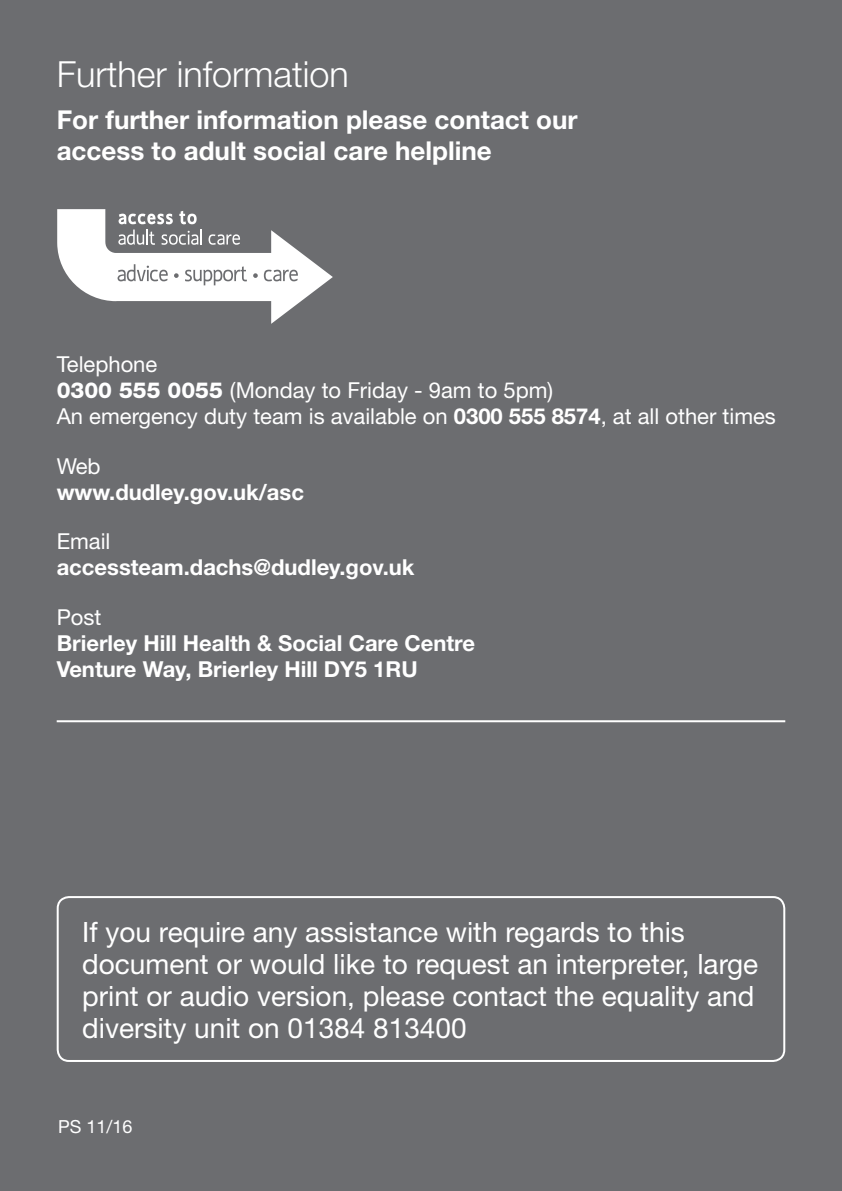
<style>
.page{position:relative;width:842px;height:1191px;background:#6c6d70}
.page>*{position:absolute;margin:0;border:0;box-sizing:border-box;transform-origin:0 0}
.t1{font:300 36px "Helvetica Neue";color:#fff}
.t2{font:28px/32px "Helvetica Neue";color:#fff}
.t3{font:700 26px "Helvetica Neue";color:#fff}
.t4{font:22px "Helvetica Neue";color:#fff}
.t5{font:700 22px "Helvetica Neue";color:#fff}
.t6{font:18px "Helvetica Neue";color:#fff}
.s1{font-weight:800}
.s2{font-weight:700}
</style>
<div class="page">
<div style="left:57px;top:896px;width:728px;height:166px;border:2px solid #fff;border-radius:11px"></div>
<hr style="left:57px;top:720px;width:728px;height:2px;background:#fff">
<svg style="left:57px;top:209px;width:276px;height:115px"></svg>
<p class="t1" style="left:57px;top:52px;width:294px">Further information</p>
<p class="t3" style="left:57px;top:104px;width:522px">For further information please contact our</p>
<p class="t3" style="left:57px;top:135px;width:437px">access to adult social care helpline</p>
<p class="t4" style="left:57px;top:351px;width:102px">Telephone</p>
<p class="t4" style="left:57px;top:377px;width:498px"><span class="s1">0300 555 0055</span> (Monday to Friday - 9am to 5pm)</p>
<p class="t4" style="left:57px;top:403px;width:721px">An emergency duty team is available on <span class="s2">0300 555 8574</span>, at all other times</p>
<p class="t4" style="left:57px;top:452px;width:45px">Web</p>
<p class="t5" style="left:57px;top:478px;width:249px">www.dudley.gov.uk/asc</p>
<p class="t4" style="left:57px;top:528px;width:55px">Email</p>
<p class="t5" style="left:57px;top:554px;width:359px">accessteam.dachs@dudley.gov.uk</p>
<p class="t4" style="left:57px;top:603px;width:46px">Post</p>
<p class="t5" style="left:57px;top:629px;width:420px">Brierley Hill Health &amp; Social Care Centre</p>
<p class="t5" style="left:57px;top:656px;width:362px">Venture Way, Brierley Hill DY5 1RU</p>
<p class="t2" style="left:82px;top:915px;width:678px">If you require any assistance with regards to this document or would like to request an interpreter, large print or audio version, please contact the equality and diversity unit on 01384 813400</p>
<p class="t6" style="left:58px;top:1115px;width:76px">PS 11/16</p>
</div>
